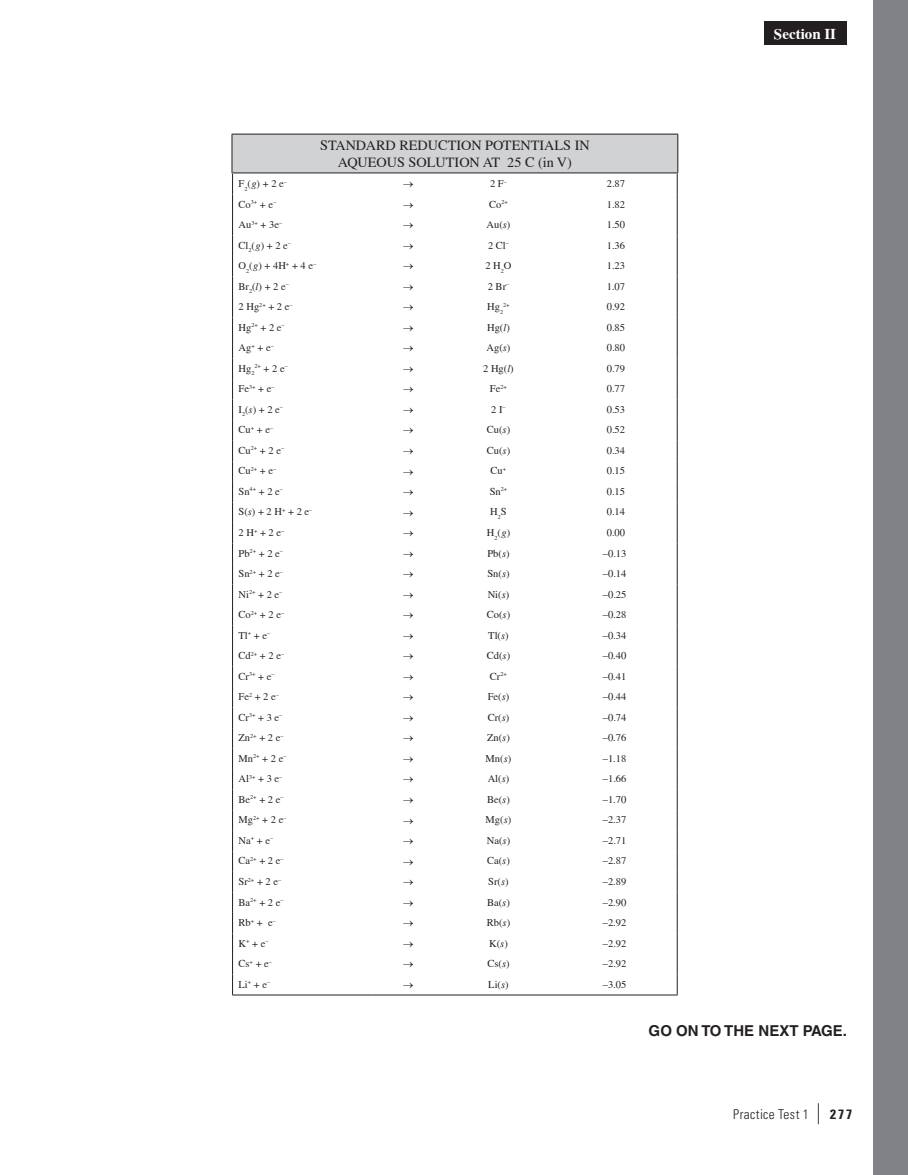
<style>
.page{position:relative;width:908px;height:1175px;background:#fff}
.page>*{position:absolute;margin:0;border:0;box-sizing:border-box;transform-origin:0 0}
.t1{font:700 15px "Helvetica";color:#231f20}
.t2{font:700 15px "Times";color:#fff}
.t3{font:14.25px/17.1px "Times";color:#231f20;text-align:center}
.t4{font:300 condensed 13.5px "Univers LT Std";letter-spacing:.025em;color:#231f20}
.t5{font:10.5px "Times";color:#231f20}
.t6{font:6.15px "Times";color:#231f20}
.s1{font-family:"Times LT";font-style:italic}
.s2{font-size:10.5px}
.s3{font-weight:400;font-size:21px}
.s4{font-weight:700}
</style>
<div class="page">
<div style="left:872px;top:0;width:35px;height:1175px;background:#808285"></div>
<div style="left:763px;top:22px;width:83px;height:23px;background:#231f20"></div>
<div style="left:232px;top:134px;width:445px;height:39px;background:#d1d2d4"></div>
<hr style="left:231px;top:134px;width:447px;height:1px;background:#231f20">
<hr style="left:231px;top:134px;width:1px;height:38px;background:#231f20">
<hr style="left:677px;top:134px;width:1px;height:38px;background:#231f20">
<hr style="left:231px;top:172px;width:447px;height:1px;background:#231f20">
<svg style="left:232px;top:174px;width:1px;height:820px"></svg>
<svg style="left:676px;top:174px;width:1px;height:820px"></svg>
<hr style="left:232px;top:994px;width:139px;height:1px;background:#231f20">
<hr style="left:371px;top:994px;width:74px;height:1px;background:#231f20">
<hr style="left:445px;top:994px;width:107px;height:1px;background:#231f20">
<hr style="left:552px;top:994px;width:125px;height:1px;background:#231f20">
<h1 class="t2" style="left:773px;top:25px;width:64px">Section II</h1>
<p class="t3" style="left:320px;top:136px;width:271px">STANDARD REDUCTION POTENTIALS IN<br>AQUEOUS SOLUTION AT 25°C (in V)</p>
<p class="t5" style="left:238px;top:178px;width:50px">F<sub>2</sub>(<span class="s1">g</span>) + 2 e<sup>–</sup></p>
<p class="t5" style="left:490px;top:178px;width:18px">2 F<sup>–</sup></p>
<p class="t5" style="left:606px;top:178px;width:20px">2.87</p>
<p class="t5" style="left:238px;top:198px;width:39px">Co<sup>3+</sup> + e<sup>–</sup></p>
<p class="t5" style="left:489px;top:198px;width:20px">Co<sup>2+</sup></p>
<p class="t5" style="left:606px;top:198px;width:20px">1.82</p>
<p class="t5" style="left:238px;top:219px;width:45px">Au<sup>3+</sup> + 3e<sup>–</sup></p>
<p class="t5" style="left:486px;top:219px;width:25px">Au(<span class="s1">s</span>)</p>
<p class="t5" style="left:606px;top:219px;width:20px">1.50</p>
<p class="t5" style="left:238px;top:239px;width:54px">Cl<sub>2</sub>(<span class="s1">g</span>) + 2 e<sup>–</sup></p>
<p class="t5" style="left:488px;top:239px;width:22px">2 Cl<sup>–</sup></p>
<p class="t5" style="left:606px;top:239px;width:20px">1.36</p>
<p class="t5" style="left:238px;top:260px;width:79px">O<sub>2</sub>(<span class="s1">g</span>) + 4H<sup>+</sup> + 4 e<sup>–</sup></p>
<p class="t5" style="left:485px;top:260px;width:28px">2 H<sub>2</sub>O</p>
<p class="t5" style="left:606px;top:260px;width:20px">1.23</p>
<p class="t5" style="left:238px;top:280px;width:52px">Br<sub>2</sub>(<span class="s1">l</span>) + 2 e<sup>–</sup></p>
<p class="t5" style="left:487px;top:280px;width:23px">2 Br<sup>–</sup></p>
<p class="t5" style="left:606px;top:280px;width:20px">1.07</p>
<p class="t5" style="left:238px;top:301px;width:55px">2 Hg<sup>2+</sup> + 2 e<sup>–</sup></p>
<p class="t5" style="left:487px;top:301px;width:17px">Hg<sub>2</sub></p>
<p class="t6" style="left:503px;top:301px;width:8px">2+</p>
<p class="t5" style="left:606px;top:301px;width:20px">0.92</p>
<p class="t5" style="left:238px;top:321px;width:48px">Hg<sup>2+</sup> + 2 e<sup>–</sup></p>
<p class="t5" style="left:487px;top:321px;width:24px">Hg(<span class="s1">l</span>)</p>
<p class="t5" style="left:606px;top:321px;width:20px">0.85</p>
<p class="t5" style="left:238px;top:342px;width:37px">Ag<sup>+</sup> + e<sup>–</sup></p>
<p class="t5" style="left:486px;top:342px;width:25px">Ag(<span class="s1">s</span>)</p>
<p class="t5" style="left:606px;top:342px;width:20px">0.80</p>
<p class="t5" style="left:238px;top:362px;width:17px">Hg<sub>2</sub></p>
<p class="t6" style="left:254px;top:363px;width:35px">2+ <span class="s2">+ 2 e</span>–</p>
<p class="t5" style="left:483px;top:362px;width:32px">2 Hg(<span class="s1">l</span>)</p>
<p class="t5" style="left:606px;top:362px;width:20px">0.79</p>
<p class="t5" style="left:238px;top:383px;width:37px">Fe<sup>3+</sup> + e<sup>–</sup></p>
<p class="t5" style="left:490px;top:383px;width:19px">Fe<sup>2+</sup></p>
<p class="t5" style="left:606px;top:383px;width:20px">0.77</p>
<p class="t5" style="left:238px;top:403px;width:46px">I<sub>2</sub>(<span class="s1">s</span>) + 2 e<sup>–</sup></p>
<p class="t5" style="left:491px;top:403px;width:16px">2 I<sup>–</sup></p>
<p class="t5" style="left:606px;top:403px;width:20px">0.53</p>
<p class="t5" style="left:238px;top:424px;width:36px">Cu<sup>+</sup> + e<sup>–</sup></p>
<p class="t5" style="left:486px;top:424px;width:25px">Cu(<span class="s1">s</span>)</p>
<p class="t5" style="left:606px;top:424px;width:20px">0.52</p>
<p class="t5" style="left:238px;top:444px;width:47px">Cu<sup>2+</sup> + 2 e<sup>–</sup></p>
<p class="t5" style="left:486px;top:444px;width:25px">Cu(<span class="s1">s</span>)</p>
<p class="t5" style="left:606px;top:444px;width:20px">0.34</p>
<p class="t5" style="left:238px;top:465px;width:39px">Cu<sup>2+</sup> + e<sup>–</sup></p>
<p class="t5" style="left:490px;top:465px;width:17px">Cu<sup>+</sup></p>
<p class="t5" style="left:606px;top:465px;width:20px">0.15</p>
<p class="t5" style="left:238px;top:485px;width:46px">Sn<sup>4+</sup> + 2 e<sup>–</sup></p>
<p class="t5" style="left:489px;top:485px;width:19px">Sn<sup>2+</sup></p>
<p class="t5" style="left:606px;top:485px;width:20px">0.15</p>
<p class="t5" style="left:238px;top:506px;width:75px">S(<span class="s1">s</span>) + 2 H<sup>+</sup> + 2 e<sup>–</sup></p>
<p class="t5" style="left:490px;top:506px;width:18px">H<sub>2</sub>S</p>
<p class="t5" style="left:606px;top:506px;width:20px">0.14</p>
<p class="t5" style="left:238px;top:526px;width:47px">2 H<sup>+</sup> + 2 e<sup>–</sup></p>
<p class="t5" style="left:486px;top:526px;width:25px">H<sub>2</sub>(<span class="s1">g</span>)</p>
<p class="t5" style="left:606px;top:526px;width:20px">0.00</p>
<p class="t5" style="left:238px;top:547px;width:46px">Pb<sup>2+</sup> + 2 e<sup>–</sup></p>
<p class="t5" style="left:487px;top:547px;width:24px">Pb(<span class="s1">s</span>)</p>
<p class="t5" style="left:602px;top:547px;width:25px">–0.13</p>
<p class="t5" style="left:238px;top:567px;width:46px">Sn<sup>2+</sup> + 2 e<sup>–</sup></p>
<p class="t5" style="left:487px;top:567px;width:24px">Sn(<span class="s1">s</span>)</p>
<p class="t5" style="left:602px;top:567px;width:25px">–0.14</p>
<p class="t5" style="left:238px;top:588px;width:45px">Ni<sup>2+</sup> + 2 e<sup>–</sup></p>
<p class="t5" style="left:487px;top:588px;width:23px">Ni(<span class="s1">s</span>)</p>
<p class="t5" style="left:602px;top:588px;width:25px">–0.25</p>
<p class="t5" style="left:238px;top:608px;width:47px">Co<sup>2+</sup> + 2 e<sup>–</sup></p>
<p class="t5" style="left:486px;top:608px;width:25px">Co(<span class="s1">s</span>)</p>
<p class="t5" style="left:602px;top:608px;width:25px">–0.28</p>
<p class="t5" style="left:238px;top:629px;width:33px">Tl<sup>+</sup> + e<sup>–</sup></p>
<p class="t5" style="left:488px;top:629px;width:22px">Tl(<span class="s1">s</span>)</p>
<p class="t5" style="left:602px;top:629px;width:25px">–0.34</p>
<p class="t5" style="left:238px;top:649px;width:47px">Cd<sup>2+</sup> + 2 e<sup>–</sup></p>
<p class="t5" style="left:486px;top:649px;width:25px">Cd(<span class="s1">s</span>)</p>
<p class="t5" style="left:602px;top:649px;width:25px">–0.40</p>
<p class="t5" style="left:238px;top:670px;width:37px">Cr<sup>3+</sup> + e<sup>–</sup></p>
<p class="t5" style="left:490px;top:670px;width:19px">Cr<sup>2+</sup></p>
<p class="t5" style="left:602px;top:670px;width:25px">–0.41</p>
<p class="t5" style="left:238px;top:691px;width:42px">Fe<sup>2</sup> + 2 e<sup>–</sup></p>
<p class="t5" style="left:487px;top:691px;width:23px">Fe(<span class="s1">s</span>)</p>
<p class="t5" style="left:602px;top:691px;width:25px">–0.44</p>
<p class="t5" style="left:238px;top:711px;width:45px">Cr<sup>3+</sup> + 3 e<sup>–</sup></p>
<p class="t5" style="left:487px;top:711px;width:23px">Cr(<span class="s1">s</span>)</p>
<p class="t5" style="left:602px;top:711px;width:25px">–0.74</p>
<p class="t5" style="left:238px;top:732px;width:46px">Zn<sup>2+</sup> + 2 e<sup>–</sup></p>
<p class="t5" style="left:487px;top:732px;width:24px">Zn(<span class="s1">s</span>)</p>
<p class="t5" style="left:602px;top:732px;width:25px">–0.76</p>
<p class="t5" style="left:238px;top:752px;width:49px">Mn<sup>2+</sup> + 2 e<sup>–</sup></p>
<p class="t5" style="left:485px;top:752px;width:27px">Mn(<span class="s1">s</span>)</p>
<p class="t5" style="left:602px;top:752px;width:25px">–1.18</p>
<p class="t5" style="left:238px;top:773px;width:45px">Al<sup>3+</sup> + 3 e<sup>–</sup></p>
<p class="t5" style="left:487px;top:773px;width:23px">Al(<span class="s1">s</span>)</p>
<p class="t5" style="left:602px;top:773px;width:25px">–1.66</p>
<p class="t5" style="left:238px;top:793px;width:46px">Be<sup>2+</sup> + 2 e<sup>–</sup></p>
<p class="t5" style="left:487px;top:793px;width:24px">Be(<span class="s1">s</span>)</p>
<p class="t5" style="left:602px;top:793px;width:25px">–1.70</p>
<p class="t5" style="left:238px;top:814px;width:49px">Mg<sup>2+</sup> + 2 e<sup>–</sup></p>
<p class="t5" style="left:485px;top:814px;width:27px">Mg(<span class="s1">s</span>)</p>
<p class="t5" style="left:602px;top:814px;width:25px">–2.37</p>
<p class="t5" style="left:238px;top:834px;width:36px">Na<sup>+</sup> + e<sup>–</sup></p>
<p class="t5" style="left:486px;top:834px;width:25px">Na(<span class="s1">s</span>)</p>
<p class="t5" style="left:602px;top:834px;width:25px">–2.71</p>
<p class="t5" style="left:238px;top:855px;width:46px">Ca<sup>2+</sup> + 2 e<sup>–</sup></p>
<p class="t5" style="left:487px;top:855px;width:24px">Ca(<span class="s1">s</span>)</p>
<p class="t5" style="left:602px;top:855px;width:25px">–2.87</p>
<p class="t5" style="left:238px;top:875px;width:44px">Sr<sup>2+</sup> + 2 e<sup>–</sup></p>
<p class="t5" style="left:488px;top:875px;width:22px">Sr(<span class="s1">s</span>)</p>
<p class="t5" style="left:602px;top:875px;width:25px">–2.89</p>
<p class="t5" style="left:238px;top:896px;width:46px">Ba<sup>2+</sup> + 2 e<sup>–</sup></p>
<p class="t5" style="left:487px;top:896px;width:24px">Ba(<span class="s1">s</span>)</p>
<p class="t5" style="left:602px;top:896px;width:25px">–2.90</p>
<p class="t5" style="left:238px;top:916px;width:39px">Rb<sup>+</sup> + e<sup>–</sup></p>
<p class="t5" style="left:486px;top:916px;width:25px">Rb(<span class="s1">s</span>)</p>
<p class="t5" style="left:602px;top:916px;width:25px">–2.92</p>
<p class="t5" style="left:238px;top:937px;width:31px">K<sup>+</sup> + e<sup>–</sup></p>
<p class="t5" style="left:489px;top:937px;width:20px">K(<span class="s1">s</span>)</p>
<p class="t5" style="left:602px;top:937px;width:25px">–2.92</p>
<p class="t5" style="left:238px;top:957px;width:35px">Cs<sup>+</sup> + e<sup>–</sup></p>
<p class="t5" style="left:487px;top:957px;width:24px">Cs(<span class="s1">s</span>)</p>
<p class="t5" style="left:602px;top:957px;width:25px">–2.92</p>
<p class="t5" style="left:238px;top:978px;width:33px">Li<sup>+</sup> + e<sup>–</sup></p>
<p class="t5" style="left:488px;top:978px;width:22px">Li(<span class="s1">s</span>)</p>
<p class="t5" style="left:602px;top:978px;width:25px">–3.05</p>
<h1 class="t1" style="left:648px;top:1021px;width:200px">GO ON TO THE NEXT PAGE.</h1>
<p class="t4" style="left:733px;top:1105px;width:120px">Practice Test 1 <span class="s3">|</span> <span class="s4">277</span></p>
</div>
